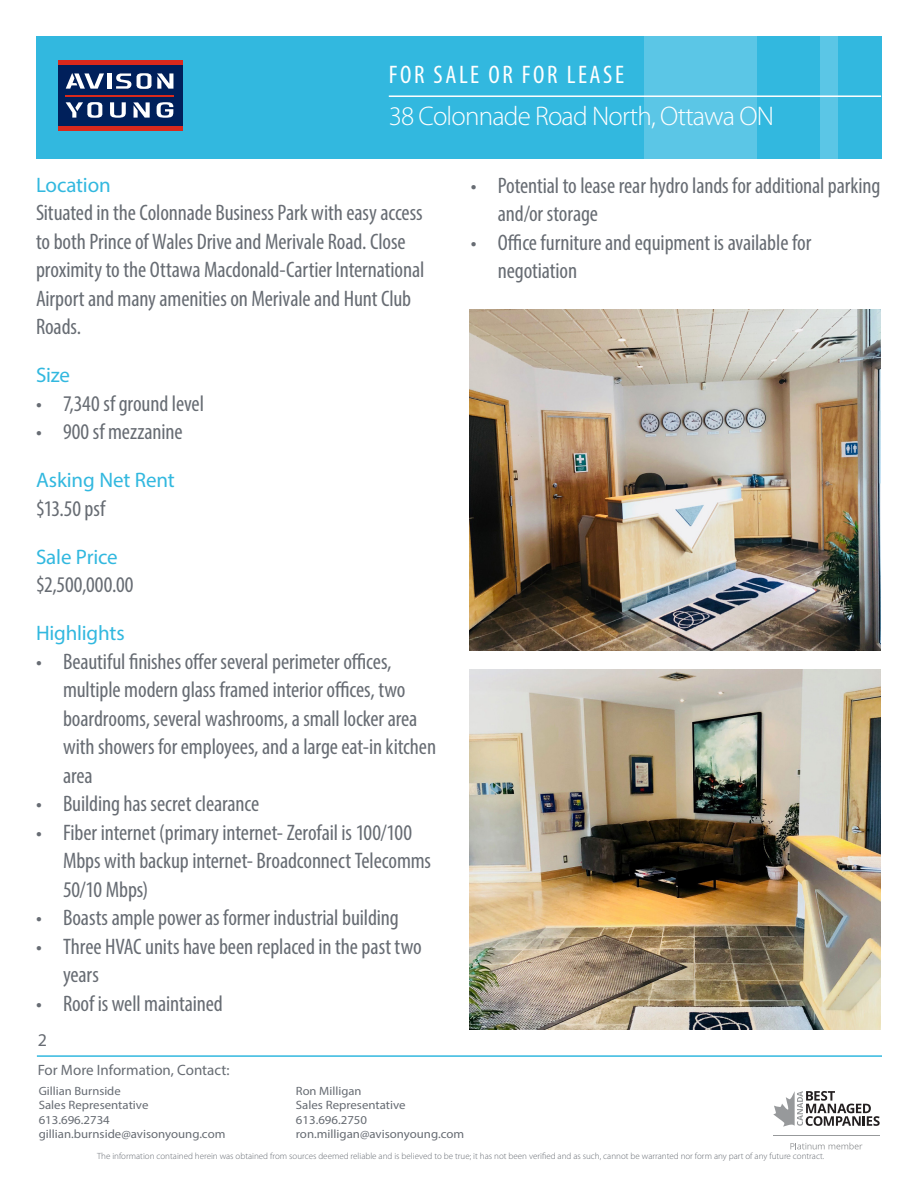
<style>
.page{position:relative;width:918px;height:1188px;background:#fff}
.page>*{position:absolute;margin:0;border:0;box-sizing:border-box;transform-origin:0 0}
.t1{font:300 27px "Myriad Pro";letter-spacing:-.03em;color:#fff}
.t2{font:condensed 25.5px "Myriad Pro";letter-spacing:.1em;color:#fff}
.Body_12pt{font:condensed 22.5px/28.5px "Myriad Pro";letter-spacing:-.005em;color:#676c73}
.Body_12pt-2{font:21px "Myriad Pro";letter-spacing:-.01em;color:#32b8df}
.t3{font:18px "Myriad Pro";color:#676c73}
.t4{font:15px "Myriad Pro";color:#676c73}
.t5{font:12.15px "Myriad Pro";color:#676c73;scale:1.06 1}
.t6{font:12px "Myriad Pro";color:#676c73;scale:1.05 1}
.t7{font:300 9px "Myriad Pro";color:#676c73}
</style>
<div class="page">
<div style="left:36px;top:36px;width:845px;height:123px;background:#32b8df"></div>
<div style="left:821px;top:36px;width:17px;height:123px;background:#5bc6e6"></div>
<div style="left:644px;top:36px;width:113px;height:123px;background:#5bc6e6"></div>
<hr style="left:389px;top:95px;width:492px;height:2px;background:#fff">
<div style="left:58px;top:64px;width:124px;height:63px;background:#00205b"></div>
<div style="left:107px;top:73px;width:5px;height:16px;background:#fff"></div>
<svg style="left:116px;top:73px;width:57px;height:16px"></svg>
<svg style="left:133px;top:102px;width:17px;height:16px"></svg>
<svg style="left:66px;top:73px;width:38px;height:16px"></svg>
<svg style="left:66px;top:102px;width:37px;height:16px"></svg>
<svg style="left:110px;top:102px;width:16px;height:16px"></svg>
<svg style="left:157px;top:102px;width:16px;height:16px"></svg>
<hr style="left:58px;top:127px;width:124px;height:4px;background:#da291c">
<hr style="left:58px;top:60px;width:124px;height:4px;background:#da291c">
<hr style="left:65px;top:95px;width:109px;height:1px;background:#da291c">
<hr style="left:37px;top:1055px;width:845px;height:2px;background:#32b8df">
<svg style="left:773px;top:1091px;width:107px;height:36px"></svg>
<svg style="left:790px;top:1143px;width:72px;height:6px"></svg>
<hr style="left:773px;top:1135px;width:107px;height:1px;background:#97999b">
<img style="left:470px;top:310px;width:410px;height:341px">
<img style="left:470px;top:670px;width:410px;height:360px">
<p class="t2" style="left:389px;top:59px;width:237px">FOR SALE OR FOR LEASE</p>
<p class="t1" style="left:389px;top:99px;width:387px">38 Colonnade Road North, Ottawa ON</p>
<p class="Body_12pt-2" style="left:36px;top:172px;width:76px">Location</p>
<p class="Body_12pt" style="left:36px;top:198px;width:390px">Situated in the Colonnade Business Park with easy access to both Prince of Wales Drive and Merivale Road. Close proximity to the Ottawa Macdonald-Cartier International Airport and many amenities on Merivale and Hunt Club Roads.</p>
<p class="Body_12pt-2" style="left:36px;top:362px;width:36px">Size</p>
<p class="Body_12pt" style="left:36px;top:389px;width:170px">• 7,340 sf ground level</p>
<p class="Body_12pt" style="left:36px;top:417px;width:148px">• 900 sf mezzanine</p>
<p class="Body_12pt-2" style="left:36px;top:467px;width:140px">Asking Net Rent</p>
<p class="Body_12pt" style="left:36px;top:494px;width:71px">$13.50 psf</p>
<p class="Body_12pt-2" style="left:36px;top:544px;width:83px">Sale Price</p>
<p class="Body_12pt" style="left:36px;top:570px;width:99px">$2,500,000.00</p>
<p class="Body_12pt-2" style="left:36px;top:620px;width:90px">Highlights</p>
<p class="Body_12pt" style="left:63px;top:647px;width:375px;text-indent:-27px">• Beautiful finishes offer several perimeter offices, multiple modern glass framed interior offices, two boardrooms, several washrooms, a small locker area with showers for employees, and a large eat-in kitchen area</p>
<p class="Body_12pt" style="left:36px;top:789px;width:225px">• Building has secret clearance</p>
<p class="Body_12pt" style="left:63px;top:818px;width:370px;text-indent:-27px">• Fiber internet (primary internet- Zerofail is 100/100<br>Mbps with backup internet- Broadconnect Telecomms<br>50/10 Mbps)</p>
<p class="Body_12pt" style="left:36px;top:903px;width:364px">• Boasts ample power as former industrial building</p>
<p class="Body_12pt" style="left:63px;top:932px;width:360px;text-indent:-27px">• Three HVAC units have been replaced in the past two years</p>
<p class="Body_12pt" style="left:36px;top:989px;width:188px">• Roof is well maintained</p>
<p class="Body_12pt" style="left:498px;top:171px;width:384px;text-indent:-27px">• Potential to lease rear hydro lands for additional parking and/or storage</p>
<p class="Body_12pt" style="left:498px;top:228px;width:315px;text-indent:-27px">• Office furniture and equipment is available for negotiation</p>
<p class="t3" style="left:38px;top:1029px;width:11px">2</p>
<p class="t4" style="left:38px;top:1061px;width:193px">For More Information, Contact:</p>
<p class="t6" style="left:39px;top:1084px;width:80px">Gillian Burnside</p>
<p class="t5" style="left:39px;top:1098px;width:105px">Sales Representative</p>
<p class="t5" style="left:39px;top:1112px;width:69px">613.696.2734</p>
<p class="t5" style="left:39px;top:1127px;width:178px">gillian.burnside@avisonyoung.com</p>
<p class="t6" style="left:296px;top:1084px;width:64px">Ron Milligan</p>
<p class="t5" style="left:296px;top:1098px;width:105px">Sales Representative</p>
<p class="t5" style="left:296px;top:1112px;width:69px">613.696.2750</p>
<p class="t5" style="left:296px;top:1127px;width:160px">ron.milligan@avisonyoung.com</p>
<p class="t7" style="left:97px;top:1151px;width:729px">The information contained herein was obtained from sources deemed reliable and is believed to be true; it has not been verified and as such, cannot be warranted nor form any part of any future contract.</p>
</div>
